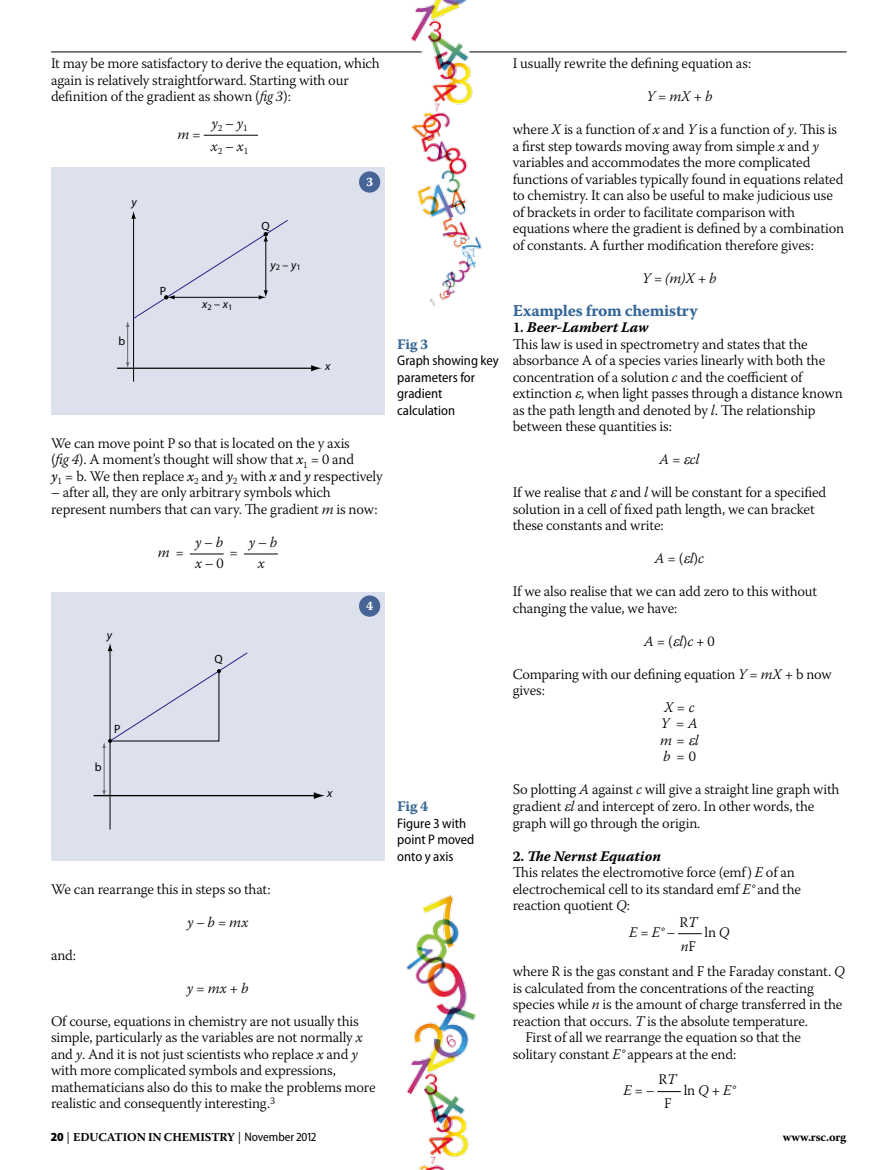
<style>
.page{position:relative;width:893px;height:1170px;background:#fff}
.page>*{position:absolute;margin:0;border:0;box-sizing:border-box;transform-origin:0 0}
.t1{font:16.5px "Warnock Pro Bold Capt";letter-spacing:-.02em;color:#356798}
.t2{font:300 14.7px/16.5px "Warnock Pro";letter-spacing:-.01em;color:#000}
.t3{font:italic 300 14.7px/16.5px "Warnock Pro";color:#000}
.t4{font:14.7px "Warnock Pro Bold It Capt";letter-spacing:-.01em;color:#000}
.t5{font:14.7px "Warnock Pro Bold Capt";color:#346794}
.t6{font:semi-condensed 13.8px/16.5px "Myriad Pro";color:#000}
.t7{font:12.75px "Warnock Pro Bold Capt";color:#fff}
.t8{font:700 12px "Warnock Pro";letter-spacing:-.01em;color:#000}
.t9{font:italic 12px "Myriad Pro";color:#000}
.t10{font:12px "Myriad Pro";color:#000}
.s1{font-style:italic}
.s2{font-style:normal}
.s3{font-weight:400;font-style:italic}
.s4{font-family:"Warnock Pro";font-weight:600}
.s5{font-family:"Warnock Pro";font-weight:700}
.s6{font-family:"Myriad Pro";font-weight:900;font-stretch:semi-condensed;font-size:12.3px}
.s7{font-weight:400;font-size:12.3px}
.s8{font-family:"Myriad Pro";font-weight:400;font-stretch:semi-condensed;font-size:12.3px}
</style>
<div class="page">
<hr style="left:204px;top:135px;width:54px;height:1px;background:#000">
<hr style="left:190px;top:553px;width:34px;height:1px;background:#000">
<hr style="left:244px;top:553px;width:34px;height:1px;background:#000">
<svg style="left:678px;top:933px;width:24px;height:1px"></svg>
<svg style="left:657px;top:1091px;width:24px;height:1px"></svg>
<div style="left:51px;top:167px;width:333px;height:248px;background:#dde1ed"></div>
<hr style="left:133px;top:217px;width:1px;height:164px;background:#000">
<hr style="left:117px;top:367px;width:196px;height:2px;background:#000">
<svg style="left:311px;top:365px;width:11px;height:6px"></svg>
<hr style="left:127px;top:326px;width:1px;height:37px;background:#68676c">
<svg style="left:126px;top:362px;width:3px;height:6px"></svg>
<svg style="left:126px;top:210px;width:162px;height:117px"></svg>
<div style="left:51px;top:591px;width:333px;height:269px;background:#dde1ed"></div>
<hr style="left:110px;top:649px;width:1px;height:180px;background:#000">
<hr style="left:94px;top:794px;width:222px;height:2px;background:#000">
<svg style="left:314px;top:792px;width:11px;height:7px"></svg>
<hr style="left:104px;top:746px;width:1px;height:45px;background:#68676c">
<svg style="left:102px;top:790px;width:4px;height:6px"></svg>
<svg style="left:102px;top:643px;width:146px;height:105px"></svg>
<div style="left:359px;top:595px;width:21px;height:21px;background:#466495;border-radius:50%"></div>
<div style="left:359px;top:171px;width:21px;height:22px;background:#466495;border-radius:50%"></div>
<hr style="left:469px;top:52px;width:377px;height:1px;background:#000">
<hr style="left:51px;top:52px;width:371px;height:1px;background:#000">
<img style="left:406px;top:0;width:81px;height:307px">
<img style="left:406px;top:895px;width:71px;height:274px">
<p class="t2" style="left:51px;top:55px;width:330px">It may be more satisfactory to derive the equation, which again is relatively straightforward. Starting with our definition of the gradient as shown (<span class="s1">fig 3</span>):</p>
<p class="t3" style="left:211px;top:115px;width:38px">y<sub>2</sub> <span class="s2">–</span> y<sub>1</sub></p>
<p class="t3" style="left:178px;top:125px;width:25px">m <span class="s2">=</span></p>
<p class="t3" style="left:211px;top:137px;width:39px">x<sub>2</sub> <span class="s2">–</span> x<sub>1</sub></p>
<p class="t9" style="left:132px;top:194px;width:7px">y</p>
<p class="t10" style="left:118px;top:334px;width:8px">b</p>
<p class="t10" style="left:160px;top:283px;width:8px">P</p>
<p class="t9" style="left:202px;top:297px;width:32px">x<sub>2</sub> <span class="s2">–</span> x<sub>1</sub></p>
<p class="t10" style="left:262px;top:218px;width:10px">Q</p>
<p class="t9" style="left:270px;top:257px;width:32px">y<sub>2</sub> <span class="s2">–</span> y<sub>1</sub></p>
<p class="t9" style="left:325px;top:359px;width:7px">x</p>
<p class="t7" style="left:366px;top:174px;width:9px">3</p>
<p class="t2" style="left:51px;top:434px;width:333px">We can move point P so that is located on the y axis<br>(<span class="s1">fig 4</span>). A moment’s thought will show that <span class="s3">x</span><sub>1</sub> = 0 and<br><span class="s3">y</span><sub>1</sub> = b. We then replace <span class="s3">x</span><sub>2</sub> and <span class="s3">y</span><sub>2</sub> with <span class="s3">x</span> and <span class="s3">y</span> respectively</p>
<p class="t2" style="left:51px;top:484px;width:328px">– after all, they are only arbitrary symbols which represent numbers that can vary. The gradient <span class="s1">m</span> is now:</p>
<p class="t3" style="left:195px;top:533px;width:30px">y <span class="s2">–</span> b</p>
<p class="t3" style="left:249px;top:533px;width:30px">y <span class="s2">–</span> b</p>
<p class="t3" style="left:158px;top:544px;width:28px">m <span class="s2">=</span></p>
<p class="t2" style="left:230px;top:544px;width:10px">=</p>
<p class="t2" style="left:195px;top:554px;width:30px"><span class="s1">x</span> – 0</p>
<p class="t3" style="left:258px;top:554px;width:8px">x</p>
<p class="t9" style="left:107px;top:628px;width:7px">y</p>
<p class="t10" style="left:95px;top:759px;width:8px">b</p>
<p class="t10" style="left:114px;top:721px;width:8px">P</p>
<p class="t10" style="left:215px;top:651px;width:10px">Q</p>
<p class="t7" style="left:366px;top:598px;width:9px">4</p>
<p class="t9" style="left:327px;top:785px;width:7px">x</p>
<p class="t2" style="left:51px;top:880px;width:221px">We can rearrange this in steps so that:</p>
<p class="t3" style="left:187px;top:913px;width:63px">y – b = mx</p>
<p class="t2" style="left:51px;top:946px;width:27px">and:</p>
<p class="t3" style="left:187px;top:979px;width:63px">y = mx + b</p>
<p class="t2" style="left:51px;top:1012px;width:326px">Of course, equations in chemistry are not usually this simple, particularly as the variables are not normally <span class="s1">x </span>and <span class="s1">y</span>. And it is not just scientists who replace <span class="s1">x</span> and <span class="s1">y </span>with more complicated symbols and expressions, mathematicians also do this to make the problems more realistic and consequently interesting.<sup>3</sup></p>
<p class="t5" style="left:397px;top:335px;width:32px">Fig 3</p>
<p class="t6" style="left:397px;top:352px;width:103px">Graph showing key parameters for gradient calculation</p>
<p class="t5" style="left:397px;top:797px;width:32px">Fig 4</p>
<p class="t6" style="left:397px;top:814px;width:79px">Figure 3 with point P moved onto y axis</p>
<p class="t2" style="left:513px;top:55px;width:240px">I usually rewrite the defining equation as:</p>
<p class="t3" style="left:646px;top:88px;width:68px">Y = mX + b</p>
<p class="t2" style="left:513px;top:121px;width:333px">where <span class="s1">X</span> is a function of <span class="s1">x</span> and <span class="s1">Y</span> is a function of <span class="s1">y</span>. This is a first step towards moving away from simple <span class="s1">x</span> and <span class="s1">y </span>variables and accommodates the more complicated functions of variables typically found in equations related to chemistry. It can also be useful to make judicious use of brackets in order to facilitate comparison with equations where the gradient is defined by a combination of constants. A further modification therefore gives:</p>
<p class="t3" style="left:642px;top:269px;width:76px">Y = (m)X + b</p>
<p class="t1" style="left:513px;top:300px;width:186px">Examples from chemistry</p>
<p class="t4" style="left:513px;top:318px;width:137px"><span class="s4">1.</span> Beer-Lambert Law</p>
<p class="t2" style="left:513px;top:335px;width:332px">This law is used in spectrometry and states that the absorbance A of a species varies linearly with both the concentration of a solution <span class="s1">c</span> and the coefficient of extinction , when light passes through a distance known as the path length and denoted by <span class="s1">l</span>. The relationship between these quantities is:</p>
<p class="t3" style="left:659px;top:451px;width:41px">A <span class="s2">=</span> cl</p>
<p class="t2" style="left:513px;top:484px;width:315px">If we realise that and <span class="s1">l</span> will be constant for a specified solution in a cell of fixed path length, we can bracket these constants and write:</p>
<p class="t3" style="left:655px;top:550px;width:51px">A <span class="s2">= (</span> l<span class="s2">)</span>c</p>
<p class="t2" style="left:513px;top:583px;width:306px">If we also realise that we can add zero to this without changing the value, we have:</p>
<p class="t2" style="left:644px;top:632px;width:72px"><span class="s1">A</span> = ( <span class="s1">l</span>)<span class="s1">c</span> + 0</p>
<p class="t2" style="left:513px;top:665px;width:320px">Comparing with our defining equation <span class="s1">Y</span> = <span class="s1">mX</span> + b now gives:</p>
<p class="t3" style="left:660px;top:698px;width:40px">X = c<br>Y = A m = l b = <span class="s2">0</span></p>
<p class="t2" style="left:513px;top:781px;width:328px">So plotting <span class="s1">A</span> against <span class="s1">c</span> will give a straight line graph with gradient <span class="s1">l</span> and intercept of zero. In other words, the graph will go through the origin.</p>
<p class="t4" style="left:513px;top:846px;width:150px"><span class="s5">2.</span> The Nernst Equation</p>
<p class="t2" style="left:513px;top:863px;width:284px">This relates the electromotive force (emf) <span class="s1">E</span> of an</p>
<p class="t2" style="left:513px;top:880px;width:290px">electrochemical cell to its standard emf <span class="s1">E°</span> and the</p>
<p class="t2" style="left:513px;top:896px;width:119px">reaction quotient <span class="s1">Q</span>:</p>
<p class="t2" style="left:679px;top:913px;width:20px">R<span class="s1">T</span></p>
<p class="t3" style="left:629px;top:923px;width:47px">E = E° –</p>
<p class="t2" style="left:704px;top:923px;width:27px">ln <span class="s1">Q</span></p>
<p class="t2" style="left:513px;top:932px;width:334px;line-height:25.5px;text-indent:168px"><span class="s1">n</span>F<br>where R is the gas constant and F the Faraday constant. <span class="s1">Q</span></p>
<p class="t2" style="left:513px;top:979px;width:303px">is calculated from the concentrations of the reacting</p>
<p class="t2" style="left:513px;top:995px;width:331px">species while <span class="s1">n</span> is the amount of charge transferred in the</p>
<p class="t2" style="left:513px;top:1012px;width:297px">reaction that occurs. <span class="s1">T</span> is the absolute temperature.</p>
<p class="t2" style="left:525px;top:1028px;width:277px">First of all we rearrange the equation so that the</p>
<p class="t2" style="left:513px;top:1045px;width:225px">solitary constant <span class="s1">E°</span> appears at the end:</p>
<p class="t2" style="left:658px;top:1070px;width:20px">R<span class="s1">T</span></p>
<p class="t3" style="left:623px;top:1081px;width:32px">E = –</p>
<p class="t3" style="left:684px;top:1081px;width:53px"><span class="s2">ln</span> Q + E°</p>
<p class="t2" style="left:664px;top:1095px;width:8px">F</p>
<p class="t8" style="left:51px;top:1129px;width:267px"><span class="s6">20</span> <span class="s7">|</span> EDUCATION IN CHEMISTRY <span class="s7">|</span> <span class="s8">November 2012</span></p>
<p class="t8" style="left:783px;top:1129px;width:65px">WWW.RSC.ORG</p>
</div>
